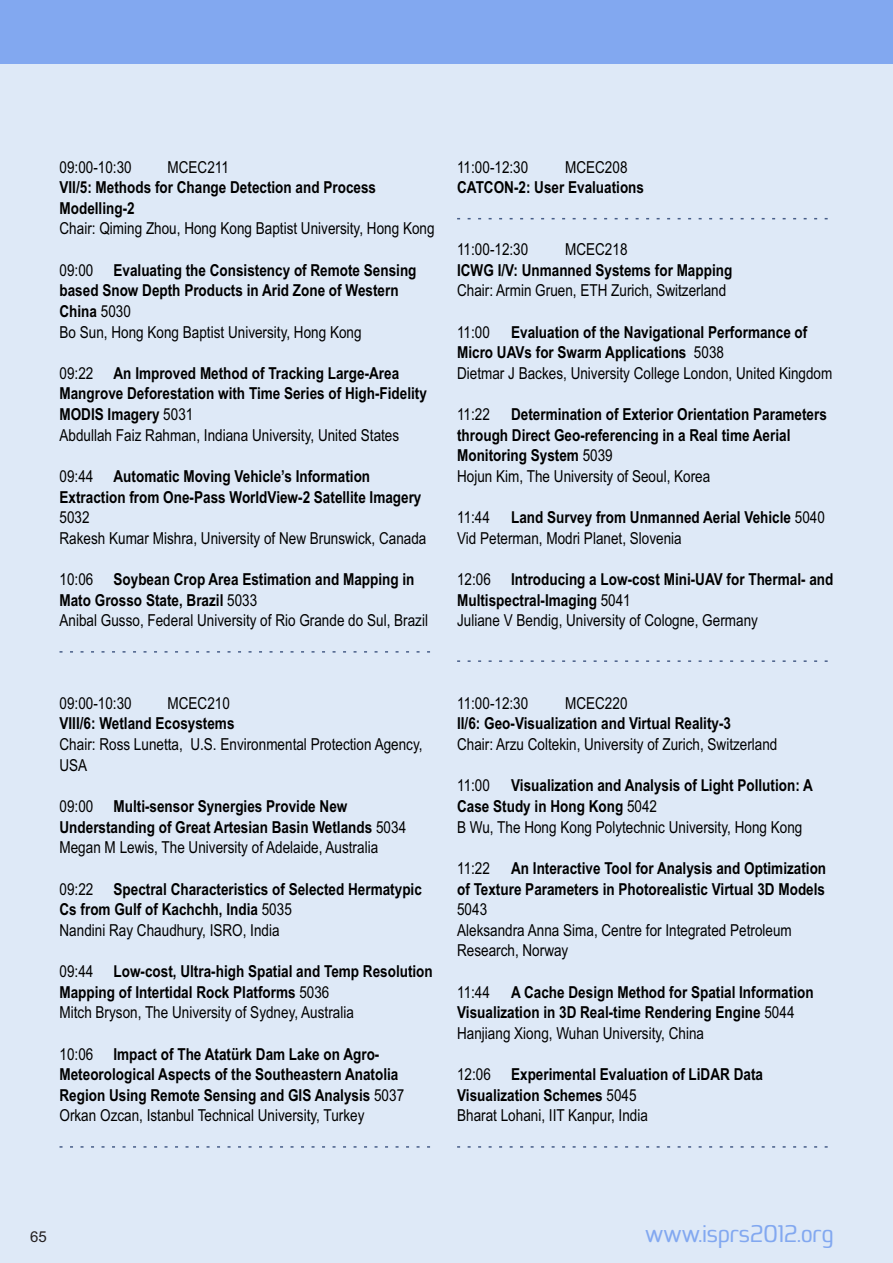
<style>
.page{position:relative;width:893px;height:1263px;background:#dee9f7}
.page>*{position:absolute;margin:0;border:0;box-sizing:border-box;transform-origin:0 0}
.t1{font:24px "Bentwood";color:#82a8f0}
.t2{font:700 16.5px/20.5px "Arial Narrow";color:#000}
.t3{font:16.5px/20.5px "Arial Narrow";color:#000}
.t4{font:15px "Arial";color:#231f20}
.s1{font-weight:400}
.s2{font-weight:700}
</style>
<div class="page">
<div style="left:0;top:0;width:893px;height:64px;background:#82a8f0"></div>
<svg style="left:60px;top:651px;width:370px;height:2px"></svg>
<svg style="left:60px;top:1146px;width:370px;height:2px"></svg>
<svg style="left:457px;top:218px;width:371px;height:1px"></svg>
<svg style="left:457px;top:660px;width:371px;height:2px"></svg>
<svg style="left:457px;top:1146px;width:371px;height:2px"></svg>
<p class="t3" style="left:60px;top:158px;width:74px">09:00-10:30</p>
<p class="t3" style="left:168px;top:158px;width:63px">MCEC211</p>
<p class="t2" style="left:60px;top:179px;width:318px">VII/5: Methods for Change Detection and Process<br>Modelling-2</p>
<p class="t3" style="left:60px;top:220px;width:377px">Chair: Qiming Zhou, Hong Kong Baptist University, Hong Kong</p>
<p class="t2" style="left:60px;top:261px;width:359px"><span class="s1">09:00</span> Evaluating the Consistency of Remote Sensing based Snow Depth Products in Arid Zone of Western China <span class="s1">5030<br>Bo Sun, Hong Kong Baptist University, Hong Kong</span></p>
<p class="t2" style="left:60px;top:364px;width:369px"><span class="s1">09:22</span> An Improved Method of Tracking Large-Area Mangrove Deforestation with Time Series of High-Fidelity MODIS Imagery <span class="s1">5031<br>Abdullah Faiz Rahman, Indiana University, United States</span></p>
<p class="t2" style="left:60px;top:467px;width:363px"><span class="s1">09:44</span> Automatic Moving Vehicle’s Information<br>Extraction from One-Pass WorldView-2 Satellite Imagery</p>
<p class="t3" style="left:60px;top:509px;width:368px">5032<br>Rakesh Kumar Mishra, University of New Brunswick, Canada</p>
<p class="t3" style="left:60px;top:570px;width:370px">10:06 <span class="s2">Soybean Crop Area Estimation and Mapping in<br>Mato Grosso State, Brazil</span> 5033<br>Anibal Gusso, Federal University of Rio Grande do Sul, Brazil</p>
<p class="t3" style="left:457px;top:158px;width:73px">11:00-12:30</p>
<p class="t3" style="left:565px;top:158px;width:64px">MCEC208</p>
<p class="t2" style="left:457px;top:179px;width:188px">CATCON-2: User Evaluations</p>
<p class="t3" style="left:457px;top:240px;width:73px">11:00-12:30</p>
<p class="t3" style="left:565px;top:240px;width:64px">MCEC218</p>
<p class="t2" style="left:457px;top:261px;width:277px">ICWG I/V: Unmanned Systems for Mapping</p>
<p class="t3" style="left:457px;top:282px;width:271px">Chair: Armin Gruen, ETH Zurich, Switzerland</p>
<p class="t3" style="left:457px;top:323px;width:34px">11:00</p>
<p class="t2" style="left:457px;top:323px;width:377px;text-indent:54px">Evaluation of the Navigational Performance of<br>Micro UAVs for Swarm Applications <span class="s1">5038<br>Dietmar J Backes, University College London, United Kingdom</span></p>
<p class="t3" style="left:457px;top:405px;width:34px">11:22</p>
<p class="t2" style="left:457px;top:405px;width:371px;text-indent:54px">Determination of Exterior Orientation Parameters through Direct Geo-referencing in a Real time Aerial Monitoring System <span class="s1">5039<br>Hojun Kim, The University of Seoul, Korea</span></p>
<p class="t3" style="left:457px;top:509px;width:34px">11:44</p>
<p class="t3" style="left:457px;top:509px;width:369px;text-indent:54px"><span class="s2">Land Survey from Unmanned Aerial Vehicle</span> 5040<br>Vid Peterman, Modri Planet, Slovenia</p>
<p class="t2" style="left:457px;top:570px;width:378px"><span class="s1">12:06</span> Introducing a Low-cost Mini-UAV for Thermal- and<br>Multispectral-Imaging <span class="s1">5041<br>Juliane V Bendig, University of Cologne, Germany</span></p>
<p class="t3" style="left:60px;top:694px;width:74px">09:00-10:30</p>
<p class="t3" style="left:168px;top:694px;width:64px">MCEC210</p>
<p class="t2" style="left:60px;top:715px;width:176px">VIII/6: Wetland Ecosystems</p>
<p class="t3" style="left:60px;top:735px;width:365px">Chair: Ross Lunetta, U.S. Environmental Protection Agency,<br>USA</p>
<p class="t2" style="left:60px;top:797px;width:348px"><span class="s1">09:00</span> Multi-sensor Synergies Provide New<br>Understanding of Great Artesian Basin Wetlands <span class="s1">5034<br>Megan M Lewis, The University of Adelaide, Australia</span></p>
<p class="t2" style="left:60px;top:880px;width:364px"><span class="s1">09:22</span> Spectral Characteristics of Selected Hermatypic<br>Cs from Gulf of Kachchh, India <span class="s1">5035<br>Nandini Ray Chaudhury, ISRO, India</span></p>
<p class="t2" style="left:60px;top:962px;width:375px"><span class="s1">09:44</span> Low-cost, Ultra-high Spatial and Temp Resolution<br>Mapping of Intertidal Rock Platforms <span class="s1">5036<br>Mitch Bryson, The University of Sydney, Australia</span></p>
<p class="t2" style="left:60px;top:1045px;width:346px"><span class="s1">10:06</span> Impact of The Atatürk Dam Lake on Agro-Meteorological Aspects of the Southeastern Anatolia Region Using Remote Sensing and GIS Analysis <span class="s1">5037<br>Orkan Ozcan, Istanbul Technical University, Turkey</span></p>
<p class="t3" style="left:457px;top:694px;width:73px">11:00-12:30</p>
<p class="t3" style="left:565px;top:694px;width:64px">MCEC220</p>
<p class="t2" style="left:457px;top:715px;width:275px">II/6: Geo-Visualization and Virtual Reality-3</p>
<p class="t3" style="left:457px;top:735px;width:322px">Chair: Arzu Coltekin, University of Zurich, Switzerland</p>
<p class="t3" style="left:457px;top:777px;width:34px">11:00</p>
<p class="t2" style="left:457px;top:777px;width:357px;text-indent:54px">Visualization and Analysis of Light Pollution: A<br>Case Study in Hong Kong <span class="s1">5042<br>B Wu, The Hong Kong Polytechnic University, Hong Kong</span></p>
<p class="t3" style="left:457px;top:859px;width:34px">11:22</p>
<p class="t2" style="left:457px;top:859px;width:371px;text-align:right">An Interactive Tool for Analysis and Optimization<br>of Texture Parameters in Photorealistic Virtual 3D Models</p>
<p class="t3" style="left:457px;top:900px;width:336px">5043<br>Aleksandra Anna Sima, Centre for Integrated Petroleum<br>Research, Norway</p>
<p class="t3" style="left:457px;top:983px;width:34px">11:44</p>
<p class="t2" style="left:457px;top:983px;width:358px;text-indent:54px">A Cache Design Method for Spatial Information<br>Visualization in 3D Real-time Rendering Engine <span class="s1">5044<br>Hanjiang Xiong, Wuhan University, China</span></p>
<p class="t2" style="left:457px;top:1065px;width:307px"><span class="s1">12:06</span> Experimental Evaluation of LiDAR Data<br>Visualization Schemes <span class="s1">5045<br>Bharat Lohani, IIT Kanpur, India</span></p>
<p class="t4" style="left:30px;top:1231px;width:18px">65</p>
<h1 class="t1" style="left:645px;top:1224px;width:190px">www.isprs2012.org</h1>
</div>
